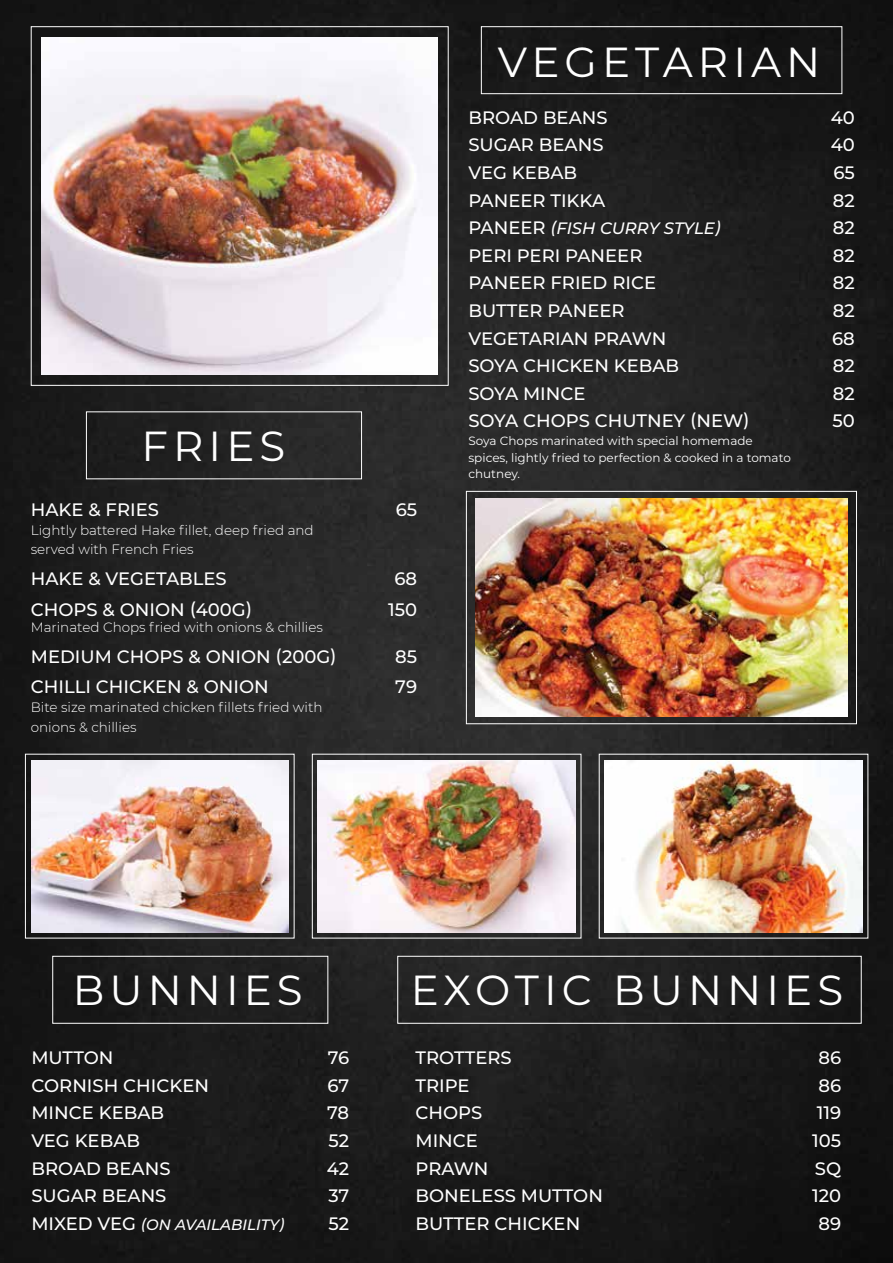
<style>
.page{position:relative;width:893px;height:1263px;background:#fff}
.page>*{position:absolute;margin:0;border:0;box-sizing:border-box;transform-origin:0 0}
.t1{font:42px "Montserrat";letter-spacing:.12em;color:#fff}
.t2{font:500 18px "Montserrat";color:#fff}
.t3{font:italic 500 16.5px "Montserrat";color:#fff}
.t4{font:italic 500 15px "Montserrat";color:#fff}
.t5{font:300 13.5px/19.2px "Montserrat";color:#fff}
.t6{font:12px/16.5px "Montserrat";color:#fff}
.s1{font-style:normal;font-size:18px}
</style>
<div class="page">
<img style="left:0;top:0;width:893px;height:1263px">
<div style="left:397px;top:956px;width:465px;height:68px;border:1px solid #fff"></div>
<div style="left:52px;top:956px;width:276px;height:68px;border:1px solid #fff"></div>
<div style="left:481px;top:26px;width:361px;height:68px;border:1px solid #fff"></div>
<div style="left:31px;top:26px;width:418px;height:360px;border:1px solid #fff"></div>
<img style="left:31px;top:760px;width:258px;height:172px">
<img style="left:318px;top:760px;width:257px;height:172px">
<img style="left:605px;top:760px;width:257px;height:172px">
<img style="left:42px;top:37px;width:396px;height:338px">
<div style="left:466px;top:491px;width:391px;height:233px;border:1px solid #fff"></div>
<img style="left:475px;top:499px;width:372px;height:217px">
<h1 class="t1" style="left:142px;top:418px;width:145px">FRIES</h1>
<p class="t2" style="left:31px;top:497px;width:130px">HAKE &amp; FRIES</p>
<p class="t2" style="left:396px;top:497px;width:23px">65</p>
<p class="t5" style="left:31px;top:520px;width:284px">Lightly battered Hake fillet, deep fried and served with French Fries</p>
<p class="t2" style="left:31px;top:566px;width:198px">HAKE &amp; VEGETABLES</p>
<p class="t2" style="left:394px;top:566px;width:24px">68</p>
<p class="t2" style="left:31px;top:597px;width:223px">CHOPS &amp; ONION (400G)</p>
<p class="t2" style="left:388px;top:597px;width:30px">150</p>
<p class="t5" style="left:31px;top:617px;width:294px">Marinated Chops fried with onions &amp; chillies</p>
<p class="t2" style="left:31px;top:643px;width:307px">MEDIUM CHOPS &amp; ONION (200G)</p>
<p class="t2" style="left:395px;top:643px;width:23px">85</p>
<p class="t2" style="left:31px;top:674px;width:239px">CHILLI CHICKEN &amp; ONION</p>
<p class="t2" style="left:395px;top:674px;width:23px">79</p>
<p class="t5" style="left:31px;top:697px;width:293px">Bite size marinated chicken fillets fried with onions &amp; chillies</p>
<h1 class="t1" style="left:498px;top:33px;width:324px">VEGETARIAN</h1>
<p class="t2" style="left:468px;top:105px;width:141px">BROAD BEANS</p>
<p class="t2" style="left:831px;top:105px;width:26px">40</p>
<p class="t2" style="left:468px;top:132px;width:137px">SUGAR BEANS</p>
<p class="t2" style="left:831px;top:132px;width:26px">40</p>
<p class="t2" style="left:468px;top:160px;width:110px">VEG KEBAB</p>
<p class="t2" style="left:833px;top:160px;width:23px">65</p>
<p class="t2" style="left:468px;top:188px;width:138px">PANEER TIKKA</p>
<p class="t2" style="left:833px;top:188px;width:23px">82</p>
<p class="t3" style="left:468px;top:217px;width:254px"><span class="s1">PANEER</span> (FISH CURRY STYLE)</p>
<p class="t2" style="left:833px;top:215px;width:23px">82</p>
<p class="t2" style="left:468px;top:243px;width:175px">PERI PERI PANEER</p>
<p class="t2" style="left:833px;top:243px;width:23px">82</p>
<p class="t2" style="left:468px;top:270px;width:189px">PANEER FRIED RICE</p>
<p class="t2" style="left:833px;top:270px;width:23px">82</p>
<p class="t2" style="left:468px;top:298px;width:158px">BUTTER PANEER</p>
<p class="t2" style="left:833px;top:298px;width:23px">82</p>
<p class="t2" style="left:468px;top:326px;width:199px">VEGETARIAN PRAWN</p>
<p class="t2" style="left:832px;top:326px;width:24px">68</p>
<p class="t2" style="left:468px;top:353px;width:212px">SOYA CHICKEN KEBAB</p>
<p class="t2" style="left:833px;top:353px;width:23px">82</p>
<p class="t2" style="left:468px;top:381px;width:119px">SOYA MINCE</p>
<p class="t2" style="left:833px;top:381px;width:23px">82</p>
<p class="t2" style="left:468px;top:408px;width:283px">SOYA CHOPS CHUTNEY (NEW)</p>
<p class="t2" style="left:832px;top:408px;width:24px">50</p>
<p class="t6" style="left:468px;top:432px;width:324px">Soya Chops marinated with special homemade spices, lightly fried to perfection &amp; cooked in a tomato chutney.</p>
<h1 class="t1" style="left:73px;top:961px;width:232px">BUNNIES</h1>
<p class="t2" style="left:31px;top:1045px;width:84px">MUTTON</p>
<p class="t2" style="left:328px;top:1045px;width:23px">76</p>
<p class="t2" style="left:31px;top:1073px;width:179px">CORNISH CHICKEN</p>
<p class="t2" style="left:327px;top:1073px;width:23px">67</p>
<p class="t2" style="left:31px;top:1100px;width:134px">MINCE KEBAB</p>
<p class="t2" style="left:327px;top:1100px;width:24px">78</p>
<p class="t2" style="left:31px;top:1128px;width:110px">VEG KEBAB</p>
<p class="t2" style="left:329px;top:1128px;width:22px">52</p>
<p class="t2" style="left:31px;top:1155px;width:141px">BROAD BEANS</p>
<p class="t2" style="left:327px;top:1155px;width:24px">42</p>
<p class="t2" style="left:31px;top:1183px;width:137px">SUGAR BEANS</p>
<p class="t2" style="left:328px;top:1183px;width:22px">37</p>
<p class="t4" style="left:31px;top:1214px;width:255px"><span class="s1">MIXED VEG</span> (ON AVAILABILITY)</p>
<p class="t2" style="left:329px;top:1211px;width:22px">52</p>
<h1 class="t1" style="left:411px;top:961px;width:434px">EXOTIC BUNNIES</h1>
<p class="t2" style="left:416px;top:1045px;width:98px">TROTTERS</p>
<p class="t2" style="left:818px;top:1045px;width:24px">86</p>
<p class="t2" style="left:416px;top:1073px;width:56px">TRIPE</p>
<p class="t2" style="left:818px;top:1073px;width:24px">86</p>
<p class="t2" style="left:416px;top:1100px;width:68px">CHOPS</p>
<p class="t2" style="left:817px;top:1100px;width:26px">119</p>
<p class="t2" style="left:416px;top:1128px;width:64px">MINCE</p>
<p class="t2" style="left:812px;top:1128px;width:30px">105</p>
<p class="t2" style="left:416px;top:1155px;width:75px">PRAWN</p>
<p class="t2" style="left:815px;top:1155px;width:28px">SQ</p>
<p class="t2" style="left:416px;top:1183px;width:189px">BONELESS MUTTON</p>
<p class="t2" style="left:812px;top:1183px;width:30px">120</p>
<p class="t2" style="left:416px;top:1211px;width:166px">BUTTER CHICKEN</p>
<p class="t2" style="left:818px;top:1211px;width:24px">89</p>
</div>
